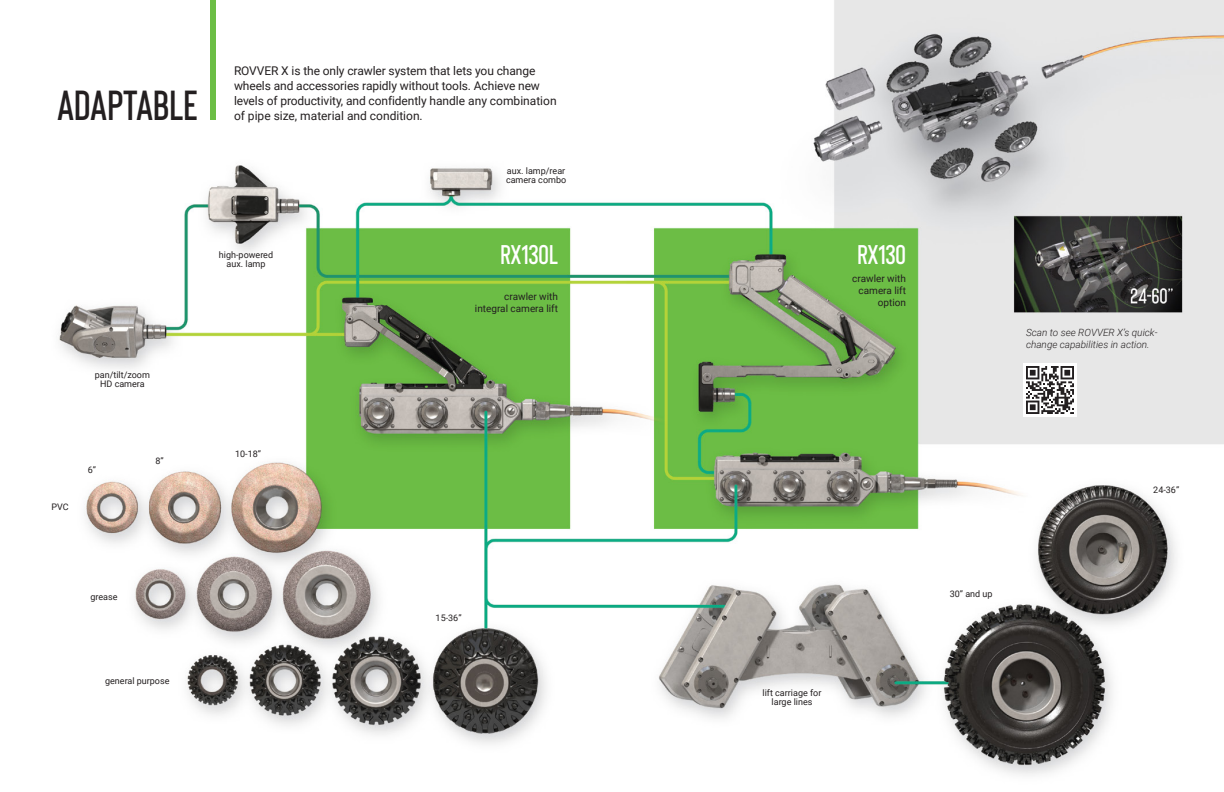
<style>
.page{position:relative;width:1224px;height:792px;background:#fff}
.page>*{position:absolute;margin:0;border:0;box-sizing:border-box;transform-origin:0 0}
.t1{font:600 42px "Bison";color:#231f20}
.t2{font:600 27px "Bison";color:#fff}
.t3{font:12px/15px "Roboto";letter-spacing:-.01em;color:#231f20}
.t4{font:10px/12px "Roboto";color:#231f20;text-align:right}
.t5{font:italic 300 10px/12px "Roboto";color:#231f20}
.t6{font:9px/9px "Roboto";color:#231f20;text-align:center}
</style>
<div class="page">
<img style="left:59px;top:0;width:1165px;height:775px">
<div style="left:210px;top:0;width:6px;height:120px;background:#6cbe45"></div>
<div style="left:1023px;top:363px;width:54px;height:54px;background:#fff"></div>
<svg style="left:1026px;top:366px;width:48px;height:48px"></svg>
<h1 class="t1" style="left:57px;top:79px;width:142px">ADAPTABLE</h1>
<p class="t3" style="left:234px;top:63px;width:324px">ROVVER X is the only crawler system that lets you change wheels and accessories rapidly without tools. Achieve new levels of productivity, and confidently handle any combination</p>
<p class="t3" style="left:234px;top:108px;width:190px">of pipe size, material and condition.</p>
<p class="t6" style="left:506px;top:166px;width:62px;text-align:left">aux. lamp/rear camera combo</p>
<p class="t6" style="left:95px;top:370px;width:57px">pan/tilt/zoom<br>HD camera</p>
<p class="t6" style="left:219px;top:250px;width:56px">high-powered aux. lamp</p>
<h2 class="t2" style="left:500px;top:238px;width:59px">RX130L</h2>
<h2 class="t2" style="left:857px;top:238px;width:50px">RX130</h2>
<p class="t4" style="left:475px;top:290px;width:85px">crawler with integral camera lift</p>
<p class="t4" style="left:852px;top:272px;width:55px">crawler with camera lift option</p>
<p class="t6" style="left:51px;top:502px;width:19px">PVC</p>
<p class="t6" style="left:88px;top:465px;width:10px">6”</p>
<p class="t6" style="left:155px;top:456px;width:10px">8”</p>
<p class="t6" style="left:235px;top:449px;width:27px">10-18”</p>
<p class="t6" style="left:90px;top:592px;width:29px">grease</p>
<p class="t6" style="left:105px;top:676px;width:66px">general purpose</p>
<p class="t6" style="left:436px;top:613px;width:27px">15-36”</p>
<p class="t6" style="left:763px;top:688px;width:60px">lift carriage for large lines</p>
<p class="t5" style="left:1026px;top:326px;width:133px">Scan to see ROVVER X’s quick&shy;change capabilities in action.</p>
<p class="t6" style="left:950px;top:589px;width:44px">30” and up</p>
<p class="t6" style="left:1153px;top:485px;width:27px">24-36”</p>
</div>
